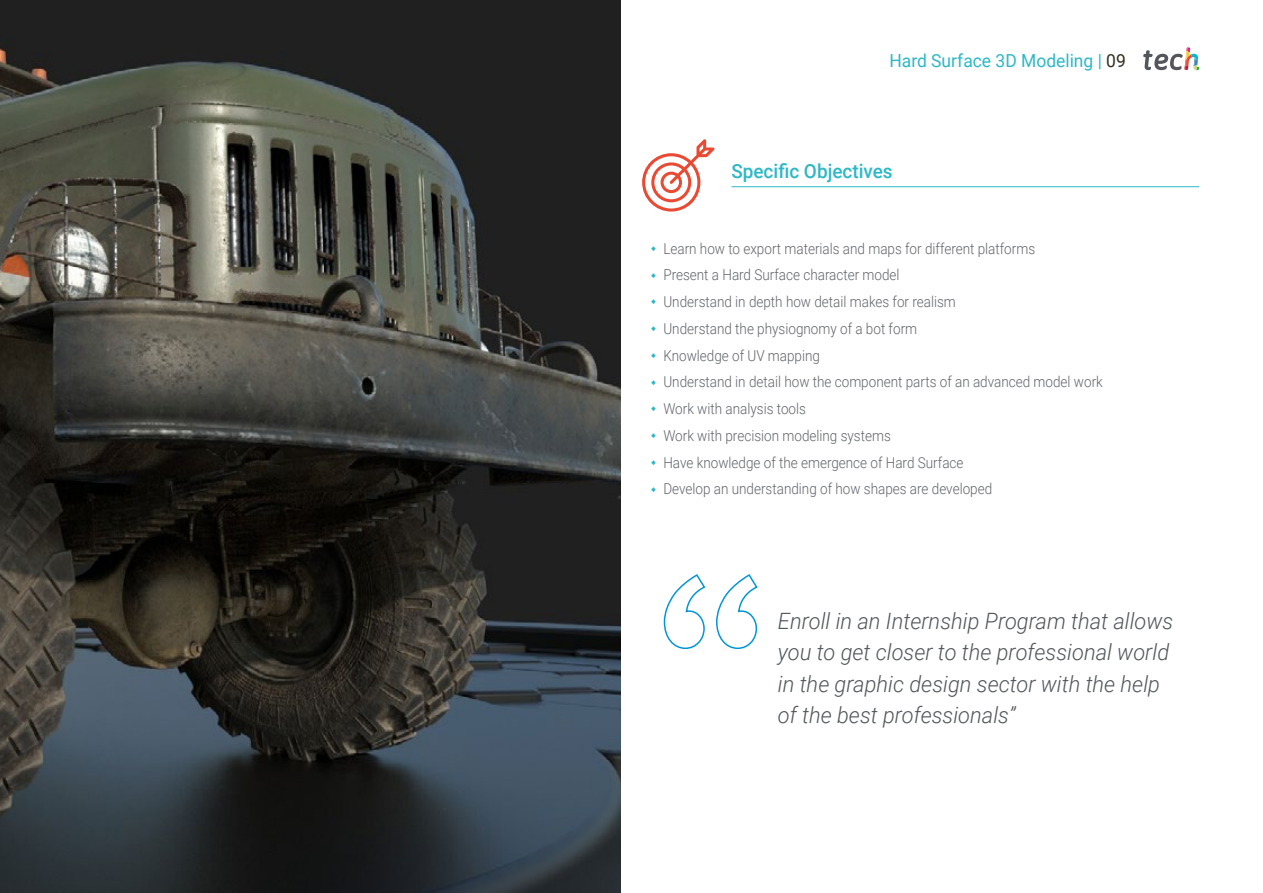
<style>
.page{position:relative;width:1263px;height:893px;background:#fff}
.page>*{position:absolute;margin:0;border:0;box-sizing:border-box;transform-origin:0 0}
.t1{font:italic 300 22.5px/31.5px "Roboto";color:#52555b}
.t2{font:500 19.5px "Roboto";color:#2db8c5}
.t3{font:18px "Roboto";color:#2db8c5}
.t4{font:300 15px/26.7px "Roboto";color:#61646a;scale:.9 1}
.s1{color:#312e20}
</style>
<div class="page">
<img style="left:0;top:0;width:621px;height:893px">
<svg style="left:642px;top:139px;width:72px;height:73px"></svg>
<hr style="left:731px;top:186px;width:468px;height:1px;background:#2db8c5">
<svg style="left:663px;top:574px;width:95px;height:76px"></svg>
<svg style="left:1143px;top:47px;width:56px;height:24px"></svg>
<p class="t3" style="left:889px;top:48px;width:238px">Hard Surface 3D Modeling | <span class="s1">09</span></p>
<h2 class="t2" style="left:731px;top:158px;width:163px">Specific Objectives</h2>
<p class="t4" style="left:663px;top:234px;width:490px">Learn how to export materials and maps for different platforms<br>Present a Hard Surface character model<br>Understand in depth how detail makes for realism<br>Understand the physiognomy of a bot form<br>Knowledge of UV mapping<br>Understand in detail how the component parts of an advanced model work Work with analysis tools<br>Work with precision modeling systems<br>Have knowledge of the emergence of Hard Surface<br>Develop an understanding of how shapes are developed</p>
<h1 class="t1" style="left:778px;top:604px;width:397px">Enroll in an Internship Program that allows you to get closer to the professional world in the graphic design sector with the help of the best professionals”</h1>
</div>
